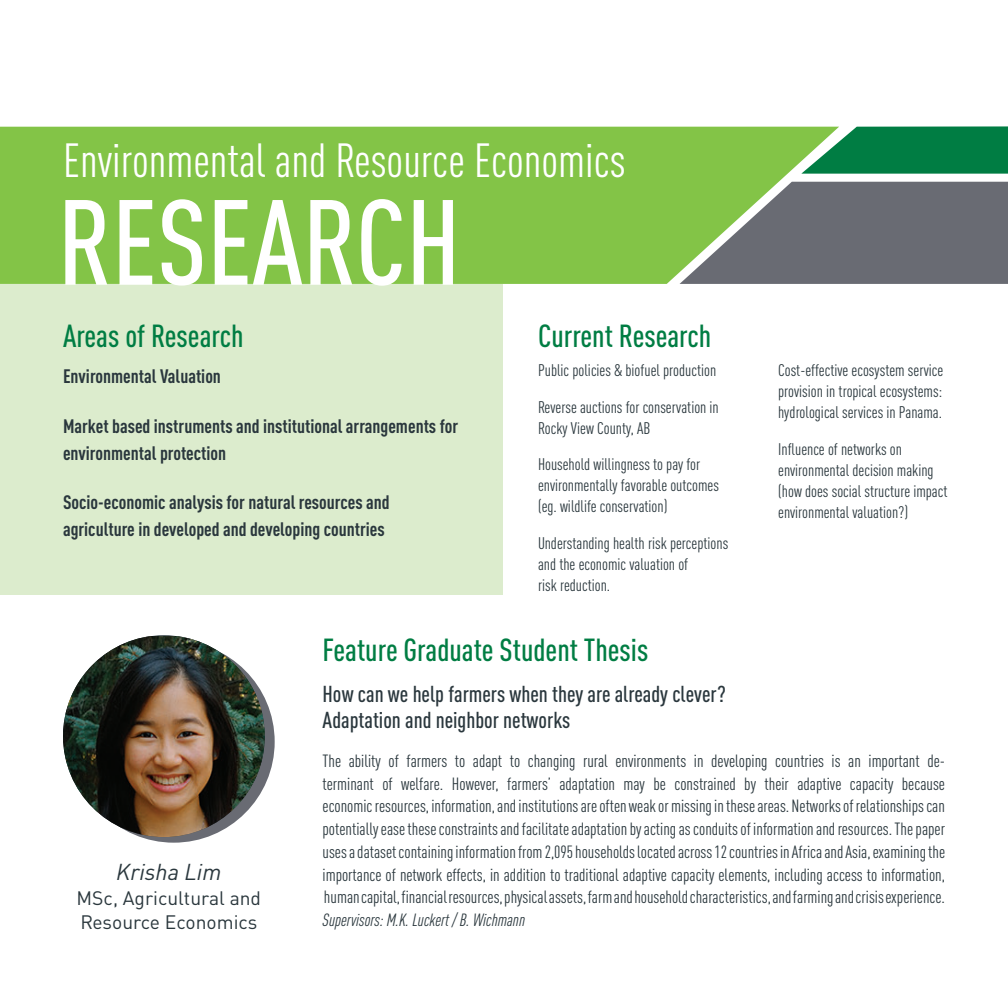
<style>
.page{position:relative;width:1008px;height:1008px;background:#fff}
.page>*{position:absolute;margin:0;border:0;box-sizing:border-box;transform-origin:0 0}
.t1{font:500 condensed 119px "DIN Pro";color:#fff}
.t2{font:condensed 47.25px "DIN Pro";color:#fff}
.t3{font:500 condensed 31.5px "DIN Pro";color:#007d43}
.t4{font:500 condensed 22.75px/26.2px "DIN Pro";color:#2a373d}
.t5{font:italic 22.75px "DIN Pro";color:#2a373d}
.t6{font:700 condensed 19.25px/26.2px "DIN Pro";color:#2a373d}
.t7{font:19.25px/24.5px "DIN Pro";color:#2a373d}
.t8{font:condensed 17.5px/22.8px "DIN Pro";color:#2a373d;text-align:justify}
.t9{font:italic condensed 17.5px "DIN Pro";color:#2a373d}
.t10{font:condensed 16.62px/21px "DIN Pro";color:#2a373d}
</style>
<div class="page">
<div style="left:839px;top:182px;width:169px;height:102px;background:#696b73"></div>
<div style="left:801px;top:126px;width:207px;height:48px;background:#007d43"></div>
<div style="left:0;top:284px;width:502px;height:311px;background:#dceccd"></div>
<div style="left:73px;top:641px;width:202px;height:202px;background:#696b73;border-radius:50%"></div>
<img style="left:63px;top:636px;width:202px;height:201px">
<svg style="left:0;top:127px;width:839px;height:157px;background:#82bd4d"></svg>
<h2 class="t2" style="left:63px;top:126px;width:564px">Environmental and Resource Economics</h2>
<h1 class="t1" style="left:58px;top:155px;width:404px">RESEARCH</h1>
<h3 class="t3" style="left:63px;top:312px;width:182px">Areas of Research</h3>
<p class="t6" style="left:63px;top:362px;width:160px">Environmental Valuation</p>
<p class="t6" style="left:63px;top:412px;width:397px">Market based instruments and institutional arrangements for environmental protection</p>
<p class="t6" style="left:63px;top:488px;width:328px">Socio-economic analysis for natural resources and agriculture in developed and developing countries</p>
<h3 class="t3" style="left:538px;top:312px;width:175px">Current Research</h3>
<p class="t10" style="left:538px;top:358px;width:180px">Public policies &amp; biofuel production</p>
<p class="t10" style="left:538px;top:395px;width:182px">Reverse auctions for conservation in<br>Rocky View County, AB</p>
<p class="t10" style="left:538px;top:453px;width:182px">Household willingness to pay for environmentally favorable outcomes (eg. wildlife conservation)</p>
<p class="t10" style="left:538px;top:532px;width:192px">Understanding health risk perceptions and the economic valuation of<br>risk reduction.</p>
<h3 class="t3" style="left:323px;top:626px;width:327px">Feature Graduate Student Thesis</h3>
<p class="t10" style="left:778px;top:358px;width:167px;text-align:justify">Cost-effective ecosystem service provision in tropical ecosystems: hydrological services in Panama.</p>
<p class="t10" style="left:778px;top:437px;width:171px">Influence of networks on environmental decision making (how does social structure impact environmental valuation?)</p>
<h3 class="t5" style="left:116px;top:854px;width:107px">Krisha Lim</h3>
<p class="t7" style="left:77px;top:884px;width:186px">MSc, Agricultural and<br>Resource Economics</p>
<h3 class="t4" style="left:323px;top:679px;width:405px">How can we help farmers when they are already clever?<br>Adaptation and neighbor networks</h3>
<p class="t8" style="left:323px;top:748px;width:624px">The ability of farmers to adapt to changing rural environments in developing countries is an important de&shy;terminant of welfare. However, farmers’ adaptation may be constrained by their adaptive capacity because economic resources, information, and institutions are often weak or missing in these areas. Networks of relationships can potentially ease these constraints and facilitate adaptation by acting as conduits of information and resources. The paper uses a dataset containing information from 2,095 households located across 12 countries in Africa and Asia, examining the importance of network effects, in addition to traditional adaptive capacity elements, including access to information, human capital, financial resources, physical assets, farm and household characteristics, and farming and crisis experience.</p>
<p class="t9" style="left:323px;top:907px;width:204px">Supervisors: M.K. Luckert / B. Wichmann</p>
</div>
